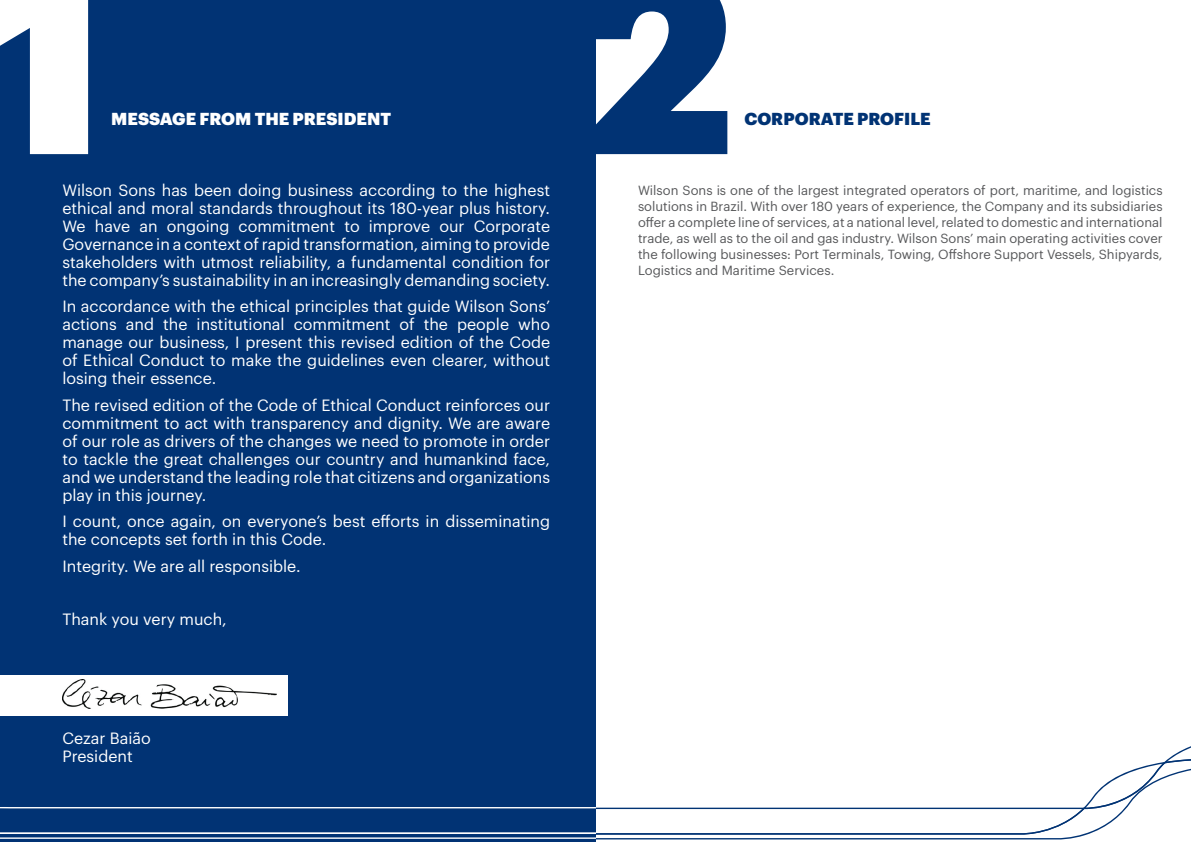
<style>
.page{position:relative;width:1191px;height:842px;background:#fff}
.page>*{position:absolute;margin:0;border:0;box-sizing:border-box;transform-origin:0 0}
.t1{font:900 256.5px "Graphik";color:#fff}
.t2{font:900 256.5px "Graphik";color:#013374}
.t3{font:900 17px "Graphik";color:#fff}
.t4{font:900 17px "Graphik";color:#013374}
.t5{font:16px/18px "Graphik";color:#fff;text-align:justify}
.t6{font:13px/16px "Graphik";color:#57585a;text-align:justify}
</style>
<div class="page">
<div style="left:0;top:0;width:595px;height:842px;background:#013374"></div>
<div style="left:0;top:675px;width:288px;height:41px;background:#fff"></div>
<img style="left:62px;top:680px;width:214px;height:28px">
<svg style="left:0;top:733px;width:1191px;height:109px"></svg>
<h1 class="t1" style="left:-12px;top:-139px;width:119px">1</h1>
<h1 class="t2" style="left:573px;top:-139px;width:162px">2</h1>
<p class="t3" style="left:111px;top:105px;width:281px">MESSAGE FROM THE PRESIDENT</p>
<p class="t4" style="left:744px;top:105px;width:188px">CORPORATE PROFILE</p>
<p class="t5" style="left:62px;top:180px;width:489px">Wilson Sons has been doing business according to the highest ethical and moral standards throughout its 180-year plus history.<br>We have an ongoing commitment to improve our Corporate Governance in a context of rapid transformation, aiming to provide stakeholders with utmost reliability, a fundamental condition for the company’s sustainability in an increasingly demanding society.</p>
<p class="t5" style="left:62px;top:296px;width:489px">In accordance with the ethical principles that guide Wilson Sons’ actions and the institutional commitment of the people who manage our business, I present this revised edition of the Code of Ethical Conduct to make the guidelines even clearer, without losing their essence.</p>
<p class="t5" style="left:62px;top:395px;width:489px">The revised edition of the Code of Ethical Conduct reinforces our commitment to act with transparency and dignity. We are aware of our role as drivers of the changes we need to promote in order to tackle the great challenges our country and humankind face, and we understand the leading role that citizens and organizations play in this journey.</p>
<p class="t5" style="left:62px;top:511px;width:489px">I count, once again, on everyone’s best efforts in disseminating the concepts set forth in this Code.</p>
<p class="t5" style="left:62px;top:556px;width:240px">Integrity. We are all responsible.</p>
<p class="t5" style="left:62px;top:609px;width:166px">Thank you very much,</p>
<p class="t5" style="left:62px;top:728px;width:90px">Cezar Baião<br>President</p>
<p class="t6" style="left:638px;top:181px;width:526px">Wilson Sons is one of the largest integrated operators of port, maritime, and logistics solutions in Brazil. With over 180 years of experience, the Company and its subsidiaries offer a complete line of services, at a national level, related to domestic and international trade, as well as to the oil and gas industry. Wilson Sons’ main operating activities cover the following businesses: Port Terminals, Towing, Offshore Support Vessels, Shipyards, Logistics and Maritime Services.</p>
</div>
